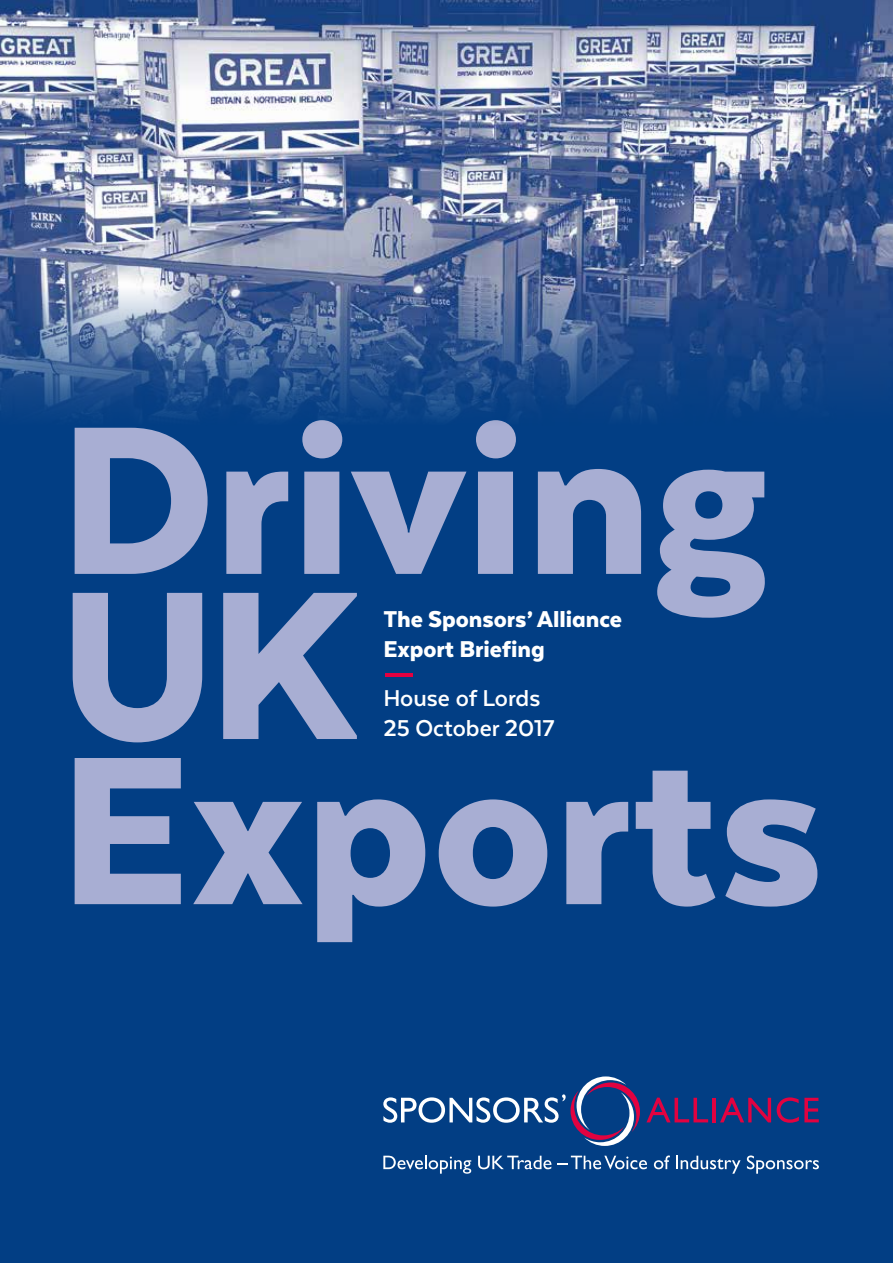
<style>
.page{position:relative;width:893px;height:1263px;background:#023e84}
.page>*{position:absolute;margin:0;border:0;box-sizing:border-box;transform-origin:0 0}
.t1{font:900 243.45px "Texta";letter-spacing:.005em;color:#a8aed3}
.t2{font:900 26.4px/29.7px "Texta Alt";color:#fff}
.t3{font:700 26.4px/29.7px "Texta Alt";color:#fff}
</style>
<div class="page">
<svg style="left:646px;top:1097px;width:62px;height:25px"></svg>
<hr style="left:712px;top:1098px;width:4px;height:24px;background:#e20240">
<svg style="left:720px;top:1097px;width:51px;height:25px"></svg>
<svg style="left:777px;top:1097px;width:42px;height:26px"></svg>
<svg style="left:383px;top:1156px;width:88px;height:18px"></svg>
<svg style="left:478px;top:1156px;width:73px;height:13px"></svg>
<svg style="left:557px;top:1156px;width:90px;height:13px"></svg>
<svg style="left:654px;top:1155px;width:16px;height:14px"></svg>
<svg style="left:676px;top:1156px;width:65px;height:18px"></svg>
<svg style="left:747px;top:1155px;width:72px;height:19px"></svg>
<svg style="left:383px;top:1076px;width:257px;height:70px"></svg>
<img style="left:0;top:0;width:893px;height:420px">
<hr style="left:385px;top:673px;width:27px;height:3px;background:#e40040">
<h1 class="t1" style="left:60px;top:374px;width:711px">Driving</h1>
<h1 class="t1" style="left:60px;top:539px;width:300px">UK</h1>
<h1 class="t1" style="left:60px;top:704px;width:766px">Exports</h1>
<p class="t2" style="left:383px;top:604px;width:240px">The Sponsors’ Alliance<br>Export Briefing</p>
<p class="t3" style="left:383px;top:683px;width:173px">House of Lords<br>25 October 2017</p>
</div>
